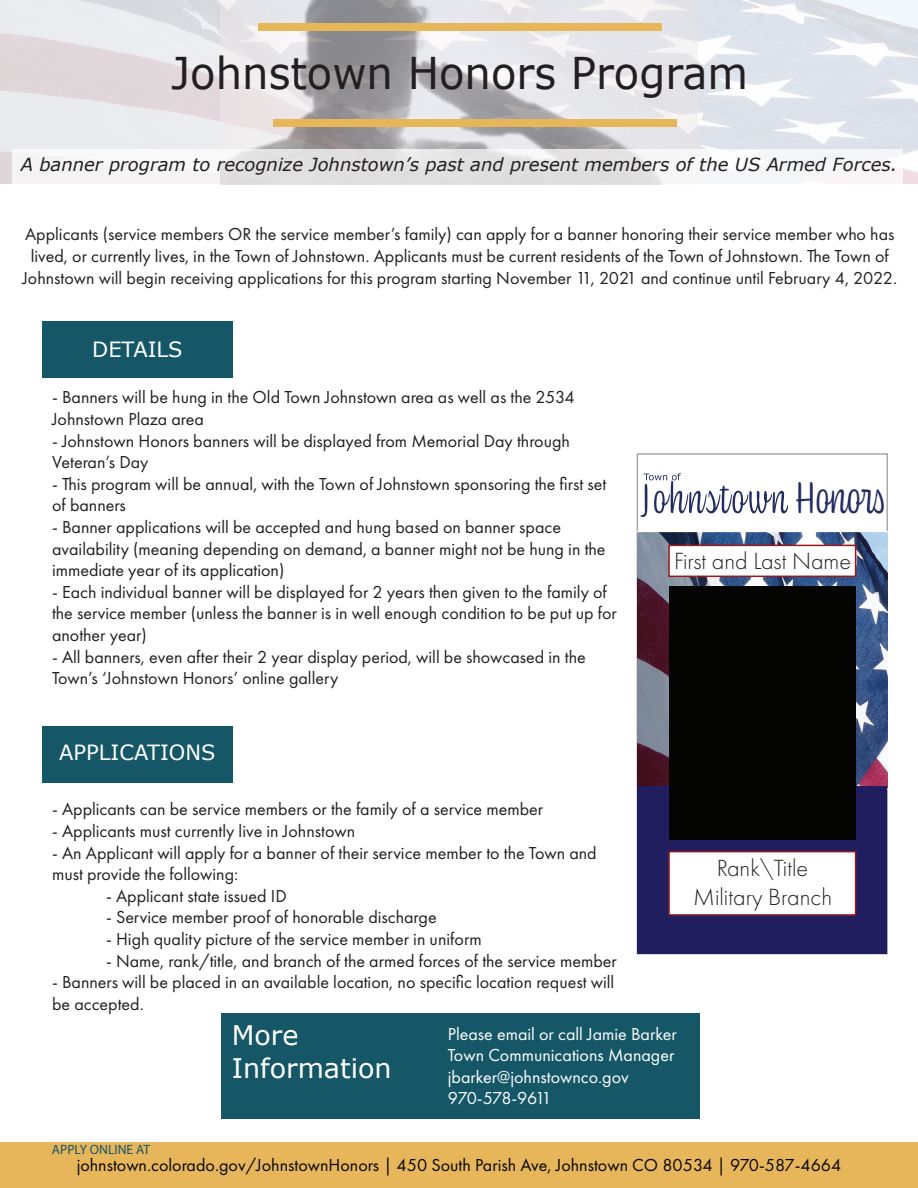
<style>
.page{position:relative;width:918px;height:1188px;background:#fff}
.page>*{position:absolute;margin:0;border:0;box-sizing:border-box;transform-origin:0 0}
.t1{font:300 46.65px "Coniferous";color:#212c61}
.t2{font:43.8px "Verdana";color:#231f20;scale:.96 1}
.t3{font:27px/32.4px "Verdana";color:#fff}
.t4{font:300 24.3px/29.1px "Futura PT";color:#231f20;text-align:center}
.t5{font:21px "Verdana";color:#fff}
.t6{font:18px/21.6px "Futura PT";color:#231f20}
.t7{font:18px/21.6px "Futura PT";color:#fff}
.t8{font:18px "Futura PT";color:#040503}
.t9{font:italic 18px "Verdana";color:#231f20}
.t10{font:13.5px "Myriad Pro";color:#175767}
</style>
<div class="page">
<div style="left:637px;top:453px;width:251px;height:501px;background:#fff;border:2px solid #a8a9a8"></div>
<img style="left:637px;top:532px;width:250px;height:254px">
<div style="left:42px;top:321px;width:191px;height:57px;background:#155767"></div>
<div style="left:42px;top:726px;width:191px;height:57px;background:#155767"></div>
<div style="left:221px;top:1014px;width:479px;height:105px;background:#155767"></div>
<img style="left:220px;top:0;width:478px;height:150px">
<div style="left:258px;top:23px;width:404px;height:8px;background:#e8b65a"></div>
<div style="left:273px;top:119px;width:404px;height:8px;background:#e8b65a"></div>
<div style="left:0;top:1142px;width:918px;height:46px;background:#e8b65a"></div>
<svg style="left:641px;top:473px;width:147px;height:44px"></svg>
<div style="left:637px;top:786px;width:250px;height:168px;background:#211e5f"></div>
<div style="left:669px;top:586px;width:187px;height:254px;background:#040503"></div>
<div style="left:668px;top:545px;width:188px;height:32px;background:#fff;border:2px solid #991a1e"></div>
<div style="left:668px;top:851px;width:188px;height:65px;background:#fff;border:2px solid #991a1e"></div>
<svg style="left:13px;top:150px;width:890px;height:35px;fill:#f4f3f4"></svg>
<h2 class="t2" style="left:171px;top:43px;width:603px">Johnstown Honors Program</h2>
<p class="t9" style="left:21px;top:152px;width:878px">A banner program to recognize Johnstown’s past and present members of the US Armed Forces.</p>
<p class="t6" style="left:22px;top:224px;width:876px;text-align:center">Applicants (service members OR the service member’s family) can apply for a banner honoring their service member who has lived, or currently lives, in the Town of Johnstown. Applicants must be current residents of the Town of Johnstown. The Town of<br>Johnstown will begin receiving applications for this program starting November 11, 2021 and continue until February 4, 2022.</p>
<p class="t5" style="left:92px;top:335px;width:92px">DETAILS</p>
<p class="t6" style="left:52px;top:387px;width:524px">- Banners will be hung in the Old Town Johnstown area as well as the 2534<br>Johnstown Plaza area</p>
<p class="t6" style="left:52px;top:430px;width:519px">- Johnstown Honors banners will be displayed from Memorial Day through<br>Veteran’s Day</p>
<p class="t6" style="left:52px;top:473px;width:556px">- This program will be annual, with the Town of Johnstown sponsoring the first set of banners</p>
<p class="t6" style="left:52px;top:516px;width:555px">- Banner applications will be accepted and hung based on banner space availability (meaning depending on demand, a banner might not be hung in the immediate year of its application)</p>
<p class="t6" style="left:52px;top:581px;width:566px">- Each individual banner will be displayed for 2 years then given to the family of the service member (unless the banner is in well enough condition to be put up for another year)</p>
<p class="t6" style="left:52px;top:646px;width:535px">- All banners, even after their 2 year display period, will be showcased in the<br>Town’s ‘Johnstown Honors’ online gallery</p>
<p class="t5" style="left:59px;top:738px;width:158px">APPLICATIONS</p>
<h1 class="t1" style="left:795px;top:466px;width:91px">Honors</h1>
<h3 class="t4" style="left:674px;top:547px;width:179px">First and Last Name</h3>
<p class="t6" style="left:52px;top:798px;width:493px">- Applicants can be service members or the family of a service member</p>
<p class="t6" style="left:52px;top:820px;width:305px">- Applicants must currently live in Johnstown</p>
<p class="t6" style="left:52px;top:842px;width:546px">- An Applicant will apply for a banner of their service member to the Town and must provide the following:</p>
<p class="t6" style="left:106px;top:885px;width:182px">- Applicant state issued ID</p>
<p class="t6" style="left:106px;top:906px;width:332px">- Service member proof of honorable discharge</p>
<p class="t6" style="left:106px;top:928px;width:377px">- High quality picture of the service member in uniform</p>
<p class="t6" style="left:106px;top:950px;width:512px">- Name, rank/title, and branch of the armed forces of the service member</p>
<p class="t6" style="left:52px;top:971px;width:564px">- Banners will be placed in an available location, no specific location request will be accepted.</p>
<p class="t7" style="left:448px;top:1023px;width:231px">Please email or call Jamie Barker<br>Town Communications Manager jbarker@johnstownco.gov<br>970-578-9611</p>
<h3 class="t3" style="left:232px;top:1019px;width:161px">More<br>Information</h3>
<p class="t10" style="left:52px;top:1141px;width:100px">APPLY ONLINE AT</p>
<h3 class="t4" style="left:693px;top:853px;width:140px">Rank\Title<br>Military Branch</h3>
<p class="t8" style="left:77px;top:1154px;width:766px">johnstown.colorado.gov/JohnstownHonors | 450 South Parish Ave, Johnstown CO 80534 | 970-587-4664</p>
</div>
